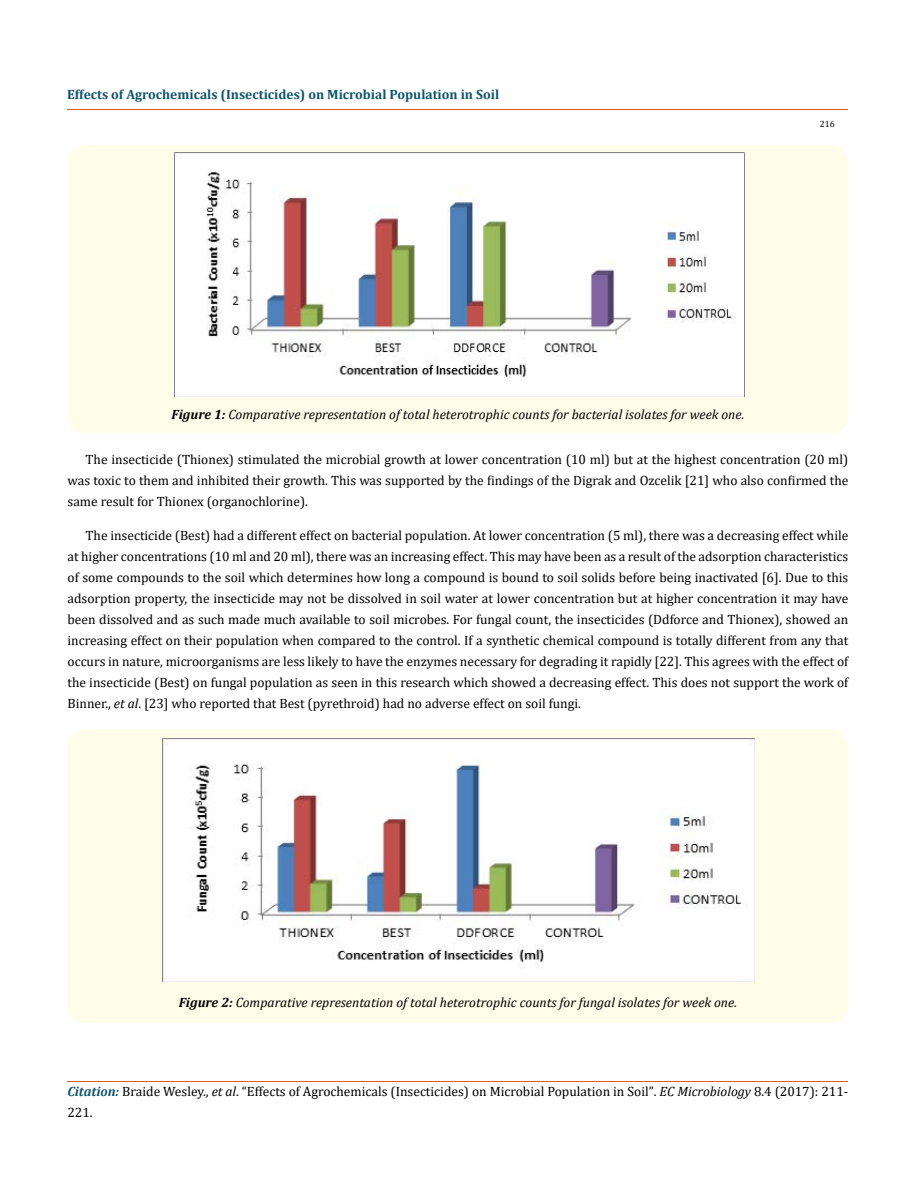
<style>
.page{position:relative;width:917px;height:1190px;background:#fff}
.page>*{position:absolute;margin:0;border:0;box-sizing:border-box;transform-origin:0 0}
.t1{font:13.5px/21px "Cambria";color:#000;text-align:justify}
.t2{font:italic 13.5px "Cambria";color:#000}
.t3{font:700 13.5px "Cambria";color:#0e546a}
.t4{font:9px "Cambria";color:#000}
.s1{font-weight:700}
.s2{font-style:italic}
.s3{font-weight:700;font-style:italic;color:#0e546a}
.s4{font-size:13.35px}
</style>
<div class="page">
<hr style="left:68px;top:1081px;width:780px;height:1px;background:#e05d1a">
<div style="left:68px;top:145px;width:780px;height:288px;background:#fffde9;border-radius:18px"></div>
<img style="left:174px;top:152px;width:570px;height:244px">
<div style="left:67px;top:729px;width:781px;height:294px;background:#fffde9;border-radius:18px"></div>
<img style="left:163px;top:738px;width:591px;height:243px">
<p class="t3" style="left:67px;top:85px;width:433px">Effects of Agrochemicals (Insecticides) on Microbial Population in Soil</p>
<p class="t4" style="left:819px;top:119px;width:16px">216</p>
<p class="t2" style="left:171px;top:404px;width:574px"><span class="s1">Figure 1:</span> Comparative representation of total heterotrophic counts for bacterial isolates for week one.</p>
<p class="t1" style="left:68px;top:448px;width:782px;text-indent:18px">The insecticide (Thionex) stimulated the microbial growth at lower concentration (10 ml) but at the highest concentration (20 ml) was toxic to them and inhibited their growth. This was supported by the findings of the Digrak and Ozcelik [21] who also confirmed the same result for Thionex (organochlorine).</p>
<p class="t1" style="left:68px;top:525px;width:782px;text-indent:18px">The insecticide (Best) had a different effect on bacterial population. At lower concentration (5 ml), there was a decreasing effect while at higher concentrations (10 ml and 20 ml), there was an increasing effect. This may have been as a result of the adsorption characteristics of some compounds to the soil which determines how long a compound is bound to soil solids before being inactivated [6]. Due to this adsorption property, the insecticide may not be dissolved in soil water at lower concentration but at higher concentration it may have been dissolved and as such made much available to soil microbes. For fungal count, the insecticides (Ddforce and Thionex), showed an increasing effect on their population when compared to the control. If a synthetic chemical compound is totally different from any that occurs in nature, microorganisms are less likely to have the enzymes necessary for degrading it rapidly [22]. This agrees with the effect of the insecticide (Best) on fungal population as seen in this research which showed a decreasing effect. This does not support the work of Binner., <span class="s2">et al</span>. [23] who reported that Best (pyrethroid) had no adverse effect on soil fungi.</p>
<p class="t2" style="left:179px;top:992px;width:559px"><span class="s1">Figure 2:</span> Comparative representation of total heterotrophic counts for fungal isolates for week one.</p>
<p class="t1" style="left:67px;top:1081px;width:782px"><span class="s3">Citation:</span> Braide Wesley., <span class="s2">et al</span>. “Effects of Agrochemicals (Insecticides) on Microbial Population in Soil”<span class="s4">.</span> <span class="s2">EC Microbiology</span> <span class="s4">8</span>.4 (2017): 211-<br>221.</p>
</div>
